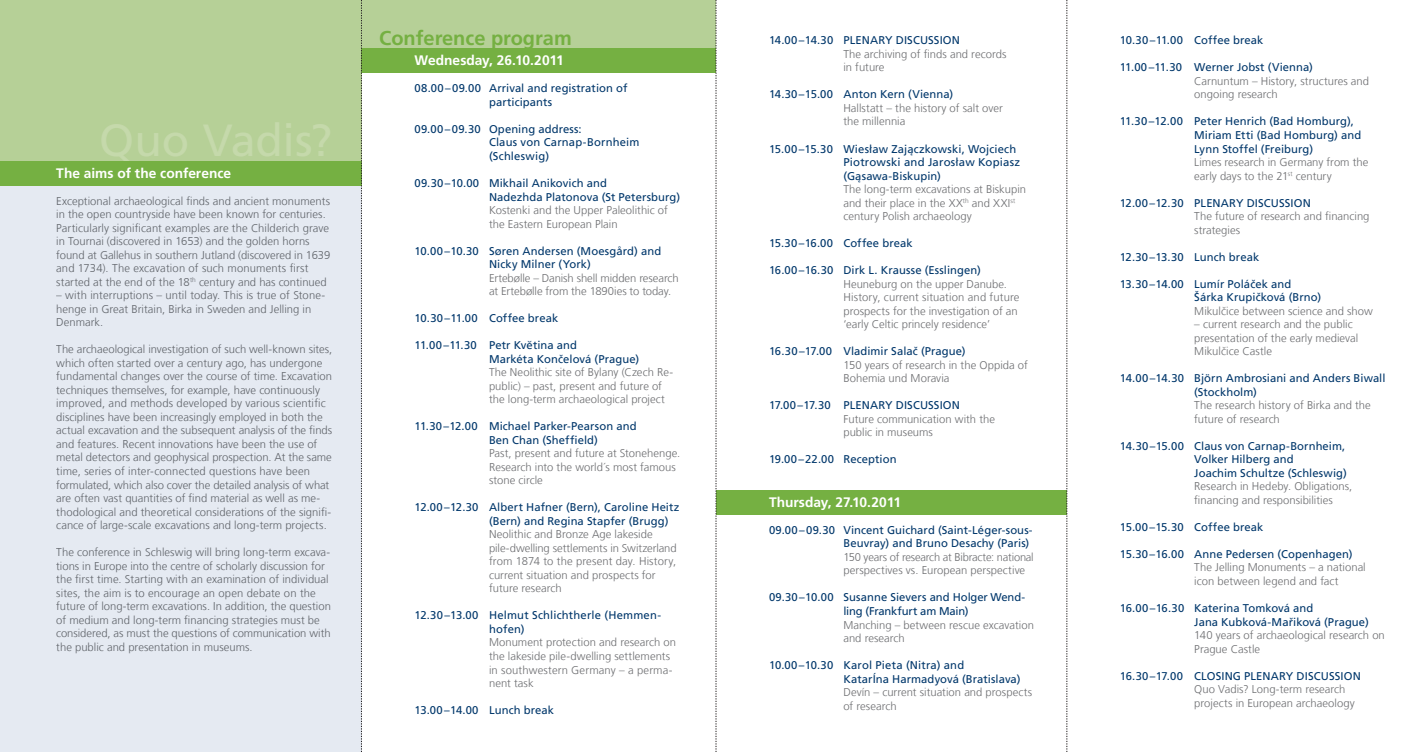
<style>
.page{position:relative;width:1414px;height:752px;background:#fff}
.page>*{position:absolute;margin:0;border:0;box-sizing:border-box;transform-origin:0 0}
.t1{font:700 20px "Frutiger LT Com";color:#75b042}
.t2{font:700 13.75px "Frutiger LT Com";color:#fff}
.t3{font:300 11.25px/13.5px "Frutiger LT Com";color:#6c6d70}
.t4{font:11.25px/13.5px "Frutiger LT Com";letter-spacing:.005em;color:#00376b}
.s1{font-weight:300;color:#6c6d70}
.s2{font-weight:400;color:#00376b}
</style>
<div class="page">
<div style="left:0;top:186px;width:362px;height:565px;background:#e5eaf2"></div>
<div style="left:0;top:0;width:361px;height:169px;background:#b6d097"></div>
<div style="left:361px;top:0;width:355px;height:57px;background:#b6d097"></div>
<div style="left:0;top:161px;width:361px;height:25px;background:#75b042"></div>
<div style="left:361px;top:48px;width:355px;height:25px;background:#75b042"></div>
<div style="left:716px;top:490px;width:351px;height:24px;background:#75b042"></div>
<svg style="left:361px;top:0;width:1px;height:751px"></svg>
<svg style="left:716px;top:0;width:1px;height:751px"></svg>
<svg style="left:1066px;top:0;width:1px;height:751px"></svg>
<p class="t2" style="left:56px;top:165px;width:176px">The aims of the conference</p>
<p class="t3" style="left:56px;top:194px;width:276px">Exceptional archaeological finds and ancient monuments in the open countryside have been known for centuries.<br>Particularly significant examples are the Childerich grave in Tournai (discovered in 1653) and the golden horns found at Gallehus in southern Jutland (discovered in 1639 and 1734). The excavation of such monuments first started at the end of the 18<sup>th</sup> century and has continued</p>
<p class="t3" style="left:56px;top:288px;width:271px">– with interruptions – until today. This is true of Stone&shy;henge in Great Britain, Birka in Sweden and Jelling in<br>Denmark.</p>
<p class="t3" style="left:56px;top:342px;width:278px">The archaeological investigation of such well-known sites, which often started over a century ago, has undergone fundamental changes over the course of time. Excavation techniques themselves, for example, have continuously improved, and methods developed by various scientific disciplines have been increasingly employed in both the actual excavation and the subsequent analysis of the finds and features. Recent innovations have been the use of metal detectors and geophysical prospection. At the same time, series of inter-connected questions have been formulated, which also cover the detailed analysis of what are often vast quantities of find material as well as me&shy;thodological and theoretical considerations of the signifi&shy;cance of large-scale excavations and long-term projects.</p>
<p class="t3" style="left:56px;top:545px;width:276px">The conference in Schleswig will bring long-term excava&shy;tions in Europe into the centre of scholarly discussion for the first time. Starting with an examination of individual sites, the aim is to encourage an open debate on the future of long-term excavations. In addition, the question of medium and long-term financing strategies must be considered, as must the questions of communication with the public and presentation in museums.</p>
<p class="t1" style="left:379px;top:26px;width:194px">Conference program</p>
<p class="t2" style="left:415px;top:52px;width:151px">Wednesday, 26.10.2011</p>
<p class="t4" style="left:415px;top:82px;width:214px;text-align:center">08.00–09.00 Arrival and registration of participants</p>
<p class="t4" style="left:489px;top:122px;width:152px;text-indent:-74px">09.00–09.30 Opening address:<br>Claus von Carnap-Bornheim (Schleswig)</p>
<p class="t4" style="left:489px;top:176px;width:193px;text-indent:-74px">09.30–10.00 Mikhail Anikovich and<br>Nadezhda Platonova (St Petersburg)<br><span class="s1">Kostenki and the Upper Paleolithic of the Eastern European Plain</span></p>
<p class="t3" style="left:489px;top:244px;width:191px;text-indent:-74px"><span class="s2">10.00–10.30 Søren Andersen (Moesgård) and Nicky Milner (York)<br></span>Ertebølle – Danish shell midden research at Ertebølle from the 1890ies to today.</p>
<p class="t4" style="left:415px;top:311px;width:145px">10.30–11.00 Coffee break</p>
<p class="t3" style="left:489px;top:338px;width:186px;text-indent:-74px"><span class="s2">11.00–11.30 Petr Kvĕtina and<br>Markéta Končelová (Prague)<br></span>The Neolithic site of Bylany (Czech Re&shy;public) – past, present and future of the long-term archaeological project</p>
<p class="t3" style="left:489px;top:419px;width:193px;text-indent:-74px"><span class="s2">11.30–12.00 Michael Parker-Pearson and<br>Ben Chan (Sheffield)<br></span>Past, present and future at Stonehenge.<br>Research into the world´s most famous stone circle</p>
<p class="t4" style="left:489px;top:500px;width:192px;text-indent:-74px">12.00–12.30 Albert Hafner (Bern), Caroline Heitz (Bern) and Regina Stapfer (Brugg)</p>
<p class="t3" style="left:489px;top:527px;width:189px">Neolithic and Bronze Age lakeside pile-dwelling settlements in Switzerland from 1874 to the present day. History, current situation and prospects for future research</p>
<p class="t3" style="left:489px;top:608px;width:189px;text-indent:-74px"><span class="s2">12.30–13.00 Helmut Schlichtherle (Hemmen&shy;hofen)<br></span>Monument protection and research on the lakeside pile-dwelling settlements in southwestern Germany – a perma&shy;nent task</p>
<p class="t4" style="left:415px;top:703px;width:141px">13.00–14.00 Lunch break</p>
<p class="t3" style="left:843px;top:34px;width:164px;text-indent:-74px"><span class="s2">14.00–14.30 PLENARY DISCUSSION<br></span>The archiving of finds and records in future</p>
<p class="t3" style="left:843px;top:88px;width:161px;text-indent:-74px"><span class="s2">14.30–15.00 Anton Kern (Vienna)<br></span>Hallstatt – the history of salt over the millennia</p>
<p class="t4" style="left:843px;top:142px;width:184px;text-indent:-74px">15.00–15.30 Wiesław Zajączkowski, Wojciech Piotrowski and Jarosław Kopiasz (Gąsawa-Biskupin)<br><span class="s1">The long-term excavations at Biskupin and their place in the XX</span><sup>th</sup> <span class="s1">and XXI</span><sup>st </sup><span class="s1">century Polish archaeology</span></p>
<p class="t4" style="left:769px;top:236px;width:145px">15.30–16.00 Coffee break</p>
<p class="t3" style="left:843px;top:263px;width:178px;text-indent:-74px"><span class="s2">16.00–16.30 Dirk L. Krausse (Esslingen)<br></span>Heuneburg on the upper Danube.<br>History, current situation and future prospects for the investigation of an ‘early Celtic princely residence’</p>
<p class="t3" style="left:843px;top:344px;width:186px;text-indent:-74px"><span class="s2">16.30–17.00 Vladimir Salač (Prague)<br></span>150 years of research in the Oppida of<br>Bohemia und Moravia</p>
<p class="t3" style="left:843px;top:398px;width:153px;text-indent:-74px"><span class="s2">17.00–17.30 PLENARY DISCUSSION<br></span>Future communication with the public in museums</p>
<p class="t4" style="left:769px;top:452px;width:129px">19.00–22.00 Reception</p>
<p class="t2" style="left:769px;top:493px;width:134px">Thursday, 27.10.2011</p>
<p class="t4" style="left:843px;top:523px;width:192px;text-indent:-74px">09.00–09.30 Vincent Guichard (Saint-Léger-sous-Beuvray) and Bruno Desachy (Paris)<br><span class="s1">150 years of research at Bibracte: national perspectives vs. European perspective</span></p>
<p class="t4" style="left:843px;top:590px;width:192px;text-indent:-74px">09.30–10.00 Susanne Sievers and Holger Wend&shy;ling (Frankfurt am Main)<br><span class="s1">Manching – between rescue excavation and research</span></p>
<p class="t4" style="left:843px;top:658px;width:190px;text-indent:-74px">10.00–10.30 Karol Pieta (Nitra) and<br>KatarÍna Harmadyová (Bratislava)<br><span class="s1">Devín – current situation and prospects of research</span></p>
<p class="t4" style="left:1120px;top:34px;width:145px">10.30–11.00 Coffee break</p>
<p class="t3" style="left:1194px;top:61px;width:176px;text-indent:-74px"><span class="s2">11.00–11.30 Werner Jobst (Vienna)<br></span>Carnuntum – History, structures and ongoing research</p>
<p class="t4" style="left:1194px;top:115px;width:176px;text-indent:-74px">11.30–12.00 Peter Henrich (Bad Homburg),<br>Miriam Etti (Bad Homburg) and<br>Lynn Stoffel (Freiburg)<br><span class="s1">Limes research in Germany from the early days to the 21</span><sup>st</sup> <span class="s1">century</span></p>
<p class="t3" style="left:1194px;top:196px;width:177px;text-indent:-74px"><span class="s2">12.00–12.30 PLENARY DISCUSSION<br></span>The future of research and financing strategies</p>
<p class="t4" style="left:1120px;top:250px;width:141px">12.30–13.30 Lunch break</p>
<p class="t4" style="left:1194px;top:277px;width:180px;text-indent:-74px">13.30–14.00 Lumír Poláček and<br>Šárka Krupičková (Brno)<br><span class="s1">Mikulčice between science and show</span></p>
<p class="t3" style="left:1194px;top:317px;width:166px">– current research and the public presentation of the early medieval<br>Mikulčice Castle</p>
<p class="t4" style="left:1194px;top:371px;width:193px;text-indent:-74px">14.00–14.30 Björn Ambrosiani and Anders Biwall (Stockholm)<br><span class="s1">The research history of Birka and the future of research</span></p>
<p class="t4" style="left:1194px;top:439px;width:159px;text-indent:-74px">14.30–15.00 Claus von Carnap-Bornheim,<br>Volker Hilberg and<br>Joachim Schultze (Schleswig)<br><span class="s1">Research in Hedeby. Obligations, financing and responsibilities</span></p>
<p class="t4" style="left:1120px;top:520px;width:145px">15.00–15.30 Coffee break</p>
<p class="t3" style="left:1194px;top:547px;width:173px;text-indent:-74px"><span class="s2">15.30–16.00 Anne Pedersen (Copenhagen)<br></span>The Jelling Monuments – a national icon between legend and fact</p>
<p class="t4" style="left:1194px;top:601px;width:192px;text-indent:-74px">16.00–16.30 Katerina Tomková and<br>Jana Kubková-Mařiková (Prague)<br><span class="s1">140 years of archaeological research on<br>Prague Castle</span></p>
<p class="t3" style="left:1194px;top:668px;width:168px;text-indent:-74px"><span class="s2">16.30–17.00 CLOSING PLENARY DISCUSSION<br></span>Quo Vadis? Long-term research projects in European archaeology</p>
</div>
